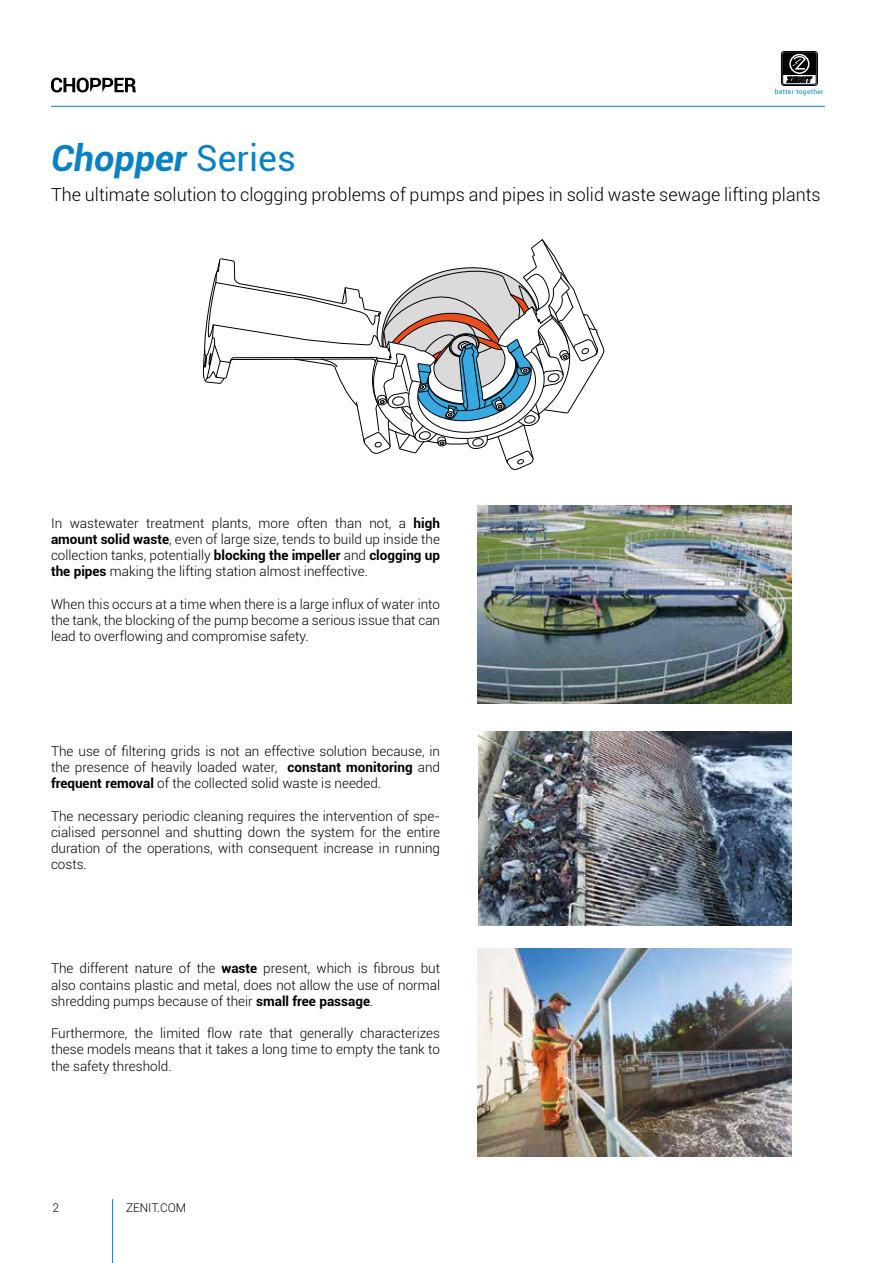
<style>
.page{position:relative;width:893px;height:1263px;background:#fff}
.page>*{position:absolute;margin:0;border:0;box-sizing:border-box;transform-origin:0 0}
.t1{font:italic 700 36px "Roboto";color:#0982c5}
.t2{font:300 18px "Roboto";color:#000}
.t3{font:300 13.5px/16.2px "Roboto";color:#000;text-align:justify}
.t4{font:300 12px "Roboto";color:#000}
.t5{font:6.6px "Roboto";letter-spacing:.05em;color:#0082c7}
.s1{font-weight:400;font-style:normal}
.s2{font-weight:700}
</style>
<div class="page">
<div style="left:781px;top:52px;width:36px;height:33px;background:#323232;border-radius:3px"></div>
<div style="left:781px;top:51px;width:37px;height:35px;border:1px solid #000;border-radius:3px"></div>
<div style="left:782px;top:53px;width:34px;height:31px;border:1px solid #000;border-radius:2px"></div>
<svg style="left:783px;top:53px;width:33px;height:30px"></svg>
<hr style="left:112px;top:1199px;width:1px;height:64px;background:#0082c7">
<hr style="left:51px;top:106px;width:774px;height:1px;background:#0082c7">
<svg style="left:51px;top:78px;width:85px;height:14px"></svg>
<img style="left:477px;top:505px;width:314px;height:198px">
<img style="left:479px;top:731px;width:312px;height:195px">
<img style="left:477px;top:948px;width:314px;height:209px">
<svg style="left:203px;top:239px;width:401px;height:231px"></svg>
<h1 class="t1" style="left:51px;top:133px;width:246px">Chopper <span class="s1">Series</span></h1>
<p class="t5" style="left:775px;top:87px;width:50px">better together</p>
<h2 class="t2" style="left:51px;top:182px;width:771px">The ultimate solution to clogging problems of pumps and pipes in solid waste sewage lifting plants</h2>
<p class="t3" style="left:51px;top:514px;width:391px">In wastewater treatment plants, more often than not, a <span class="s2">high amount solid waste</span>, even of large size, tends to build up inside the collection tanks, potentially <span class="s2">blocking the impeller</span> and <span class="s2">clogging up the pipes</span> making the lifting station almost ineffective.</p>
<p class="t3" style="left:51px;top:595px;width:391px">When this occurs at a time when there is a large influx of water into the tank, the blocking of the pump become a serious issue that can lead to overflowing and compromise safety.</p>
<p class="t3" style="left:51px;top:742px;width:391px">The use of filtering grids is not an effective solution because, in the presence of heavily loaded water, <span class="s2">constant monitoring</span> and <span class="s2">frequent removal</span> of the collected solid waste is needed.</p>
<p class="t3" style="left:51px;top:807px;width:391px">The necessary periodic cleaning requires the intervention of spe&shy;cialised personnel and shutting down the system for the entire duration of the operations, with consequent increase in running costs.</p>
<p class="t3" style="left:51px;top:960px;width:391px">The different nature of the <span class="s2">waste</span> present, which is fibrous but also contains plastic and metal, does not allow the use of normal shredding pumps because of their <span class="s2">small free passage</span>.</p>
<p class="t3" style="left:51px;top:1025px;width:391px">Furthermore, the limited flow rate that generally characterizes these models means that it takes a long time to empty the tank to the safety threshold.</p>
<p class="t4" style="left:52px;top:1199px;width:8px">2</p>
<p class="t4" style="left:126px;top:1199px;width:62px">ZENIT.COM</p>
</div>
